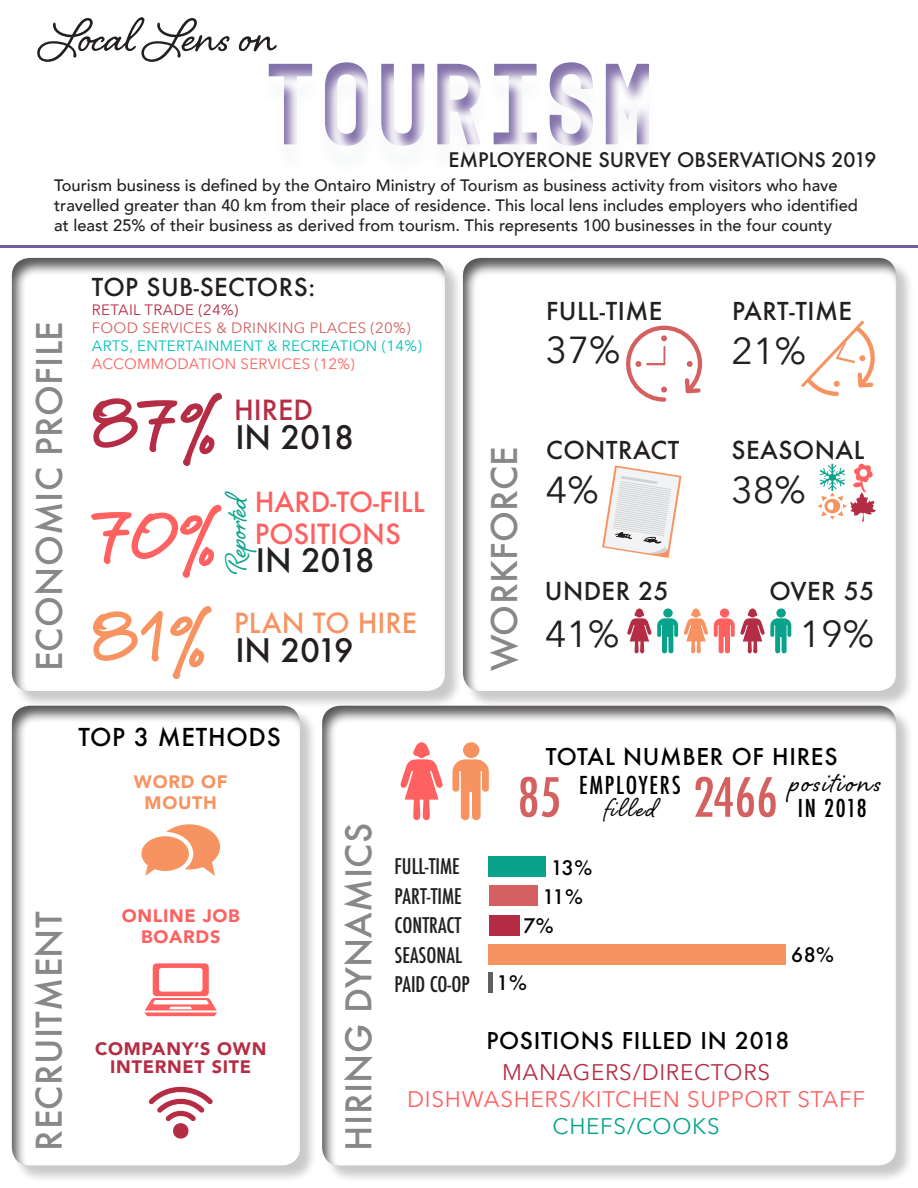
<style>
.page{position:relative;width:918px;height:1188px;background:#fff}
.page>*{position:absolute;margin:0;border:0;box-sizing:border-box;transform-origin:0 0}
.t1{font:700 75px "Marydale";color:#b52d45}
.t2{font:700 75px "Marydale";color:#f79361}
.t3{font:700 75px "Marydale";color:#ff6060}
.t4{font:60px "Shelby";color:#231f20}
.t5{font:500 condensed 52.5px "Futura";color:#d46060}
.t6{font:37.5px "Avenir Next";color:#231f20}
.t7{font:37.5px "Shelby";letter-spacing:.06em;color:#000}
.t8{font:37.5px "Shelby";color:#09a38c}
.t9{font:500 34.5px "Futura";letter-spacing:.01em;color:#888}
.t10{font:33px "Shelby";letter-spacing:.07em;color:#000}
.t11{font:500 31.5px "Futura";letter-spacing:-.04em;color:#231f20}
.t12{font:500 27px/32.4px "Futura";color:#ff6060}
.t13{font:500 27px "Futura";color:#f79361}
.t14{font:500 27px "Futura";color:#b52d45}
.t15{font:500 24px "Futura";letter-spacing:.02em;color:#231f20}
.t16{font:500 condensed 24px "Futura";letter-spacing:.07em;color:#000}
.t17{font:500 24px "Futura";letter-spacing:.03em;color:#000}
.t18{font:500 22.5px "Futura";letter-spacing:.03em;color:#000}
.t19{font:22.5px "Avenir Next";letter-spacing:.03em;color:#ff6060}
.t20{font:22.5px "Avenir Next";letter-spacing:.03em;color:#b52d45}
.t21{font:22.5px "Avenir Next";letter-spacing:.03em;color:#09a38c}
.t22{font:500 condensed 21px "Futura";color:#231f20}
.t23{font:500 19.5px "Futura";color:#231f20}
.t24{font:500 19.5px "Futura";color:#000}
.t25{font:900 18px "Avenir";letter-spacing:.04em;color:#b52d45}
.t26{font:900 18px/21.6px "Avenir";letter-spacing:.04em;color:#ff6060;text-align:center}
.t27{font:900 18px "Avenir";letter-spacing:.04em;color:#f79361}
.t28{font:500 16.5px/19.8px "Avenir";color:#231f20}
.t29{font:15px "Avenir Next";letter-spacing:.02em;color:#00c2ba}
.t30{font:15px "Avenir Next";letter-spacing:.02em;color:#d46060}
.t31{font:15px "Avenir Next";letter-spacing:.02em;color:#ff6060}
.t32{font:15px "Avenir Next";letter-spacing:.02em;color:#b52d45}
</style>
<div class="page">
<div style="left:13px;top:707px;width:305px;height:477px;background:#231f20;opacity:.24"></div>
<div style="left:0;top:699px;width:303px;height:469px;background:#231f20;opacity:.75"></div>
<div style="left:464px;top:259px;width:450px;height:450px;background:#231f20;opacity:.24"></div>
<div style="left:462px;top:257px;width:437px;height:437px;background:#231f20;opacity:.75"></div>
<div style="left:13px;top:259px;width:450px;height:450px;background:#231f20;opacity:.24"></div>
<div style="left:1px;top:251px;width:447px;height:443px;background:#231f20;opacity:.75"></div>
<div style="left:30px;top:32px;width:847px;height:148px;background:#715c9d;opacity:.87"></div>
<svg style="left:626px;top:326px;width:76px;height:76px"></svg>
<svg style="left:765px;top:288px;width:110px;height:108px"></svg>
<hr style="left:0;top:245px;width:918px;height:3px;background:#715c9d">
<svg style="left:684px;top:608px;width:24px;height:45px"></svg>
<svg style="left:627px;top:608px;width:51px;height:45px"></svg>
<svg style="left:714px;top:608px;width:77px;height:45px"></svg>
<svg style="left:818px;top:463px;width:58px;height:59px"></svg>
<svg style="left:149px;top:1083px;width:64px;height:56px"></svg>
<svg style="left:144px;top:963px;width:73px;height:53px"></svg>
<svg style="left:141px;top:824px;width:79px;height:52px"></svg>
<div style="left:323px;top:707px;width:591px;height:477px;background:#231f20;opacity:.24"></div>
<div style="left:311px;top:699px;width:588px;height:469px;background:#231f20;opacity:.75"></div>
<svg style="left:452px;top:742px;width:37px;height:78px"></svg>
<svg style="left:400px;top:742px;width:43px;height:78px"></svg>
<svg style="left:602px;top:465px;width:80px;height:93px"></svg>
<div style="left:488px;top:857px;width:58px;height:20px;background:#09a38c"></div>
<div style="left:489px;top:886px;width:49px;height:20px;background:#d46060"></div>
<div style="left:489px;top:915px;width:31px;height:20px;background:#b52d45"></div>
<div style="left:488px;top:944px;width:298px;height:20px;background:#f79361"></div>
<hr style="left:489px;top:972px;width:4px;height:21px;background:#606060">
<p class="t4" style="left:41px;top:-5px;width:237px">Local Lens on</p>
<p class="t23" style="left:449px;top:147px;width:430px">EMPLOYERONE SURVEY OBSERVATIONS 2019</p>
<p class="t28" style="left:54px;top:174px;width:805px">Tourism business is defined by the Ontairo Ministry of Tourism as business activity from visitors who have travelled greater than 40 km from their place of residence. This local lens includes employers who identified at least 25% of their business as derived from tourism. This represents 100 businesses in the four county</p>
<p class="t9" style="left:26px;top:671px;width:352px;rotate:-90deg">ECONOMIC PROFILE</p>
<p class="t15" style="left:92px;top:271px;width:225px">TOP SUB-SECTORS:</p>
<p class="t32" style="left:92px;top:297px;width:148px">RETAIL TRADE (24%)</p>
<p class="t30" style="left:92px;top:315px;width:320px">FOOD SERVICES &amp; DRINKING PLACES (20%)</p>
<p class="t29" style="left:92px;top:333px;width:332px">ARTS, ENTERTAINMENT &amp; RECREATION (14%)</p>
<p class="t31" style="left:92px;top:351px;width:264px">ACCOMMODATION SERVICES (12%)</p>
<p class="t1" style="left:92px;top:377px;width:130px">87%</p>
<p class="t14" style="left:234px;top:391px;width:80px">HIRED</p>
<p class="t11" style="left:235px;top:416px;width:120px">IN 2018</p>
<p class="t12" style="left:255px;top:485px;width:171px">HARD-TO-FILL<br>POSITIONS</p>
<p class="t8" style="left:211px;top:572px;width:83px;rotate:-90deg">Reported</p>
<p class="t3" style="left:92px;top:489px;width:129px">70%</p>
<p class="t11" style="left:256px;top:539px;width:120px">IN 2018</p>
<p class="t2" style="left:92px;top:590px;width:119px">81%</p>
<p class="t13" style="left:234px;top:605px;width:184px">PLAN TO HIRE</p>
<p class="t11" style="left:235px;top:629px;width:120px">IN 2019</p>
<p class="t15" style="left:546px;top:294px;width:118px">FULL-TIME</p>
<p class="t6" style="left:546px;top:318px;width:76px">37%</p>
<p class="t9" style="left:481px;top:671px;width:226px;rotate:-90deg">WORKFORCE</p>
<p class="t15" style="left:546px;top:434px;width:135px">CONTRACT</p>
<p class="t6" style="left:546px;top:458px;width:54px">4%</p>
<p class="t15" style="left:545px;top:575px;width:125px">UNDER 25</p>
<p class="t6" style="left:545px;top:602px;width:76px">41%</p>
<p class="t15" style="left:732px;top:295px;width:122px">PART-TIME</p>
<p class="t6" style="left:731px;top:319px;width:76px">21%</p>
<p class="t15" style="left:732px;top:434px;width:134px">SEASONAL</p>
<p class="t6" style="left:731px;top:458px;width:76px">38%</p>
<p class="t15" style="left:769px;top:575px;width:106px">OVER 55</p>
<p class="t6" style="left:799px;top:602px;width:76px">19%</p>
<p class="t17" style="left:78px;top:721px;width:204px">TOP 3 METHODS</p>
<p class="t27" style="left:134px;top:766px;width:95px">WORD OF</p>
<p class="t27" style="left:145px;top:788px;width:74px">MOUTH</p>
<p class="t9" style="left:25px;top:1150px;width:240px;rotate:-90deg">RECRUITMENT</p>
<p class="t26" style="left:122px;top:904px;width:120px">ONLINE JOB<br>BOARDS</p>
<p class="t25" style="left:95px;top:1033px;width:173px">COMPANY’S OWN</p>
<p class="t25" style="left:110px;top:1051px;width:142px">INTERNET SITE</p>
<p class="t9" style="left:335px;top:1150px;width:329px;rotate:-90deg">HIRING DYNAMICS</p>
<p class="t22" style="left:395px;top:853px;width:67px">FULL-TIME</p>
<p class="t22" style="left:395px;top:882px;width:69px">PART-TIME</p>
<p class="t22" style="left:395px;top:912px;width:68px">CONTRACT</p>
<p class="t22" style="left:395px;top:941px;width:69px">SEASONAL</p>
<p class="t22" style="left:395px;top:971px;width:77px">PAID CO-OP</p>
<p class="t18" style="left:546px;top:741px;width:293px">TOTAL NUMBER OF HIRES</p>
<p class="t5" style="left:518px;top:764px;width:45px">85</p>
<p class="t16" style="left:579px;top:769px;width:103px">EMPLOYERS</p>
<p class="t7" style="left:789px;top:756px;width:93px">positions</p>
<p class="t5" style="left:693px;top:764px;width:86px">2466</p>
<p class="t10" style="left:604px;top:786px;width:53px">filled</p>
<p class="t16" style="left:798px;top:793px;width:70px">IN 2018</p>
<p class="t24" style="left:551px;top:854px;width:43px">13%</p>
<p class="t24" style="left:543px;top:883px;width:42px">11%</p>
<p class="t24" style="left:523px;top:913px;width:32px">7%</p>
<p class="t24" style="left:496px;top:969px;width:32px">1%</p>
<p class="t24" style="left:791px;top:942px;width:45px">68%</p>
<p class="t18" style="left:486px;top:1025px;width:304px">POSITIONS FILLED IN 2018</p>
<p class="t20" style="left:502px;top:1053px;width:270px">MANAGERS/DIRECTORS</p>
<p class="t19" style="left:407px;top:1080px;width:459px">DISHWASHERS/KITCHEN SUPPORT STAFF</p>
<p class="t21" style="left:553px;top:1107px;width:169px">CHEFS/COOKS</p>
</div>
